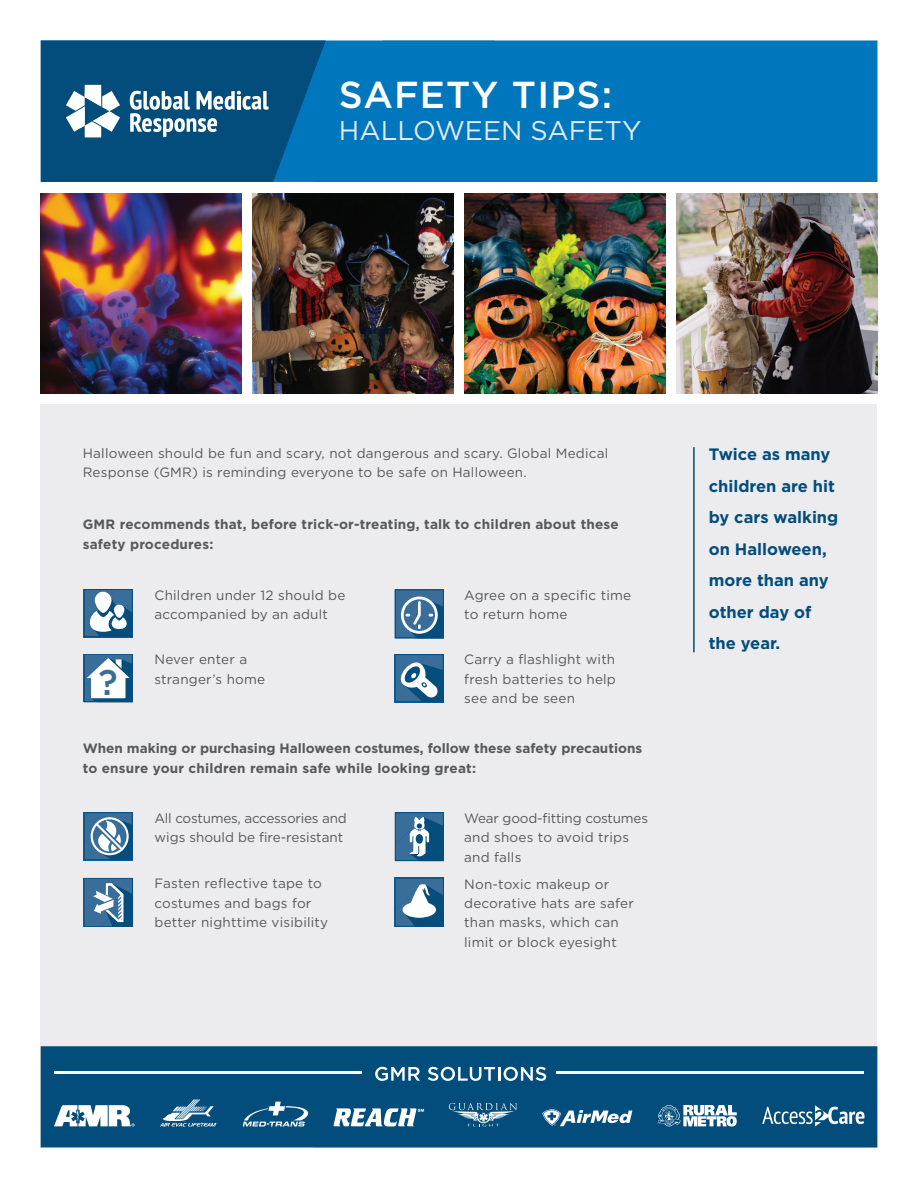
<style>
.page{position:relative;width:918px;height:1188px;background:#fff}
.page>*{position:absolute;margin:0;border:0;box-sizing:border-box;transform-origin:0 0}
.t1{font:500 37.5px "Gotham";letter-spacing:.03em;color:#fff}
.t2{font:500 35.55px "Gotham";color:#396e9a}
.t3{font:500 35.25px "Gotham";color:#396e9a}
.t4{font:27px "Gotham";color:#e1eaf5}
.t5{font:700 16.5px/31.5px "Gotham";color:#034d7c}
.t6{font:13.5px/19.5px "Gotham";letter-spacing:.015em;color:#57585a}
.t7{font:700 13.5px/19.5px "Gotham";letter-spacing:.015em;color:#57585a}
.t8{font:13.5px/19.5px "Gotham";letter-spacing:-.02em;color:#57585a}
.t9{font:13.5px/19.5px "Gotham";letter-spacing:-.005em;color:#57585a}
</style>
<div class="page">
<div style="left:495px;top:40px;width:383px;height:142px;background:#0077bd"></div>
<div style="left:40px;top:404px;width:838px;height:744px;background:#ececee"></div>
<div style="left:41px;top:1046px;width:836px;height:102px;background:#034d7c"></div>
<svg style="left:41px;top:40px;width:454px;height:142px;background:#02629d"></svg>
<svg style="left:66px;top:85px;width:54px;height:52px"></svg>
<svg style="left:130px;top:91px;width:139px;height:46px"></svg>
<svg style="left:375px;top:1067px;width:45px;height:14px"></svg>
<svg style="left:428px;top:1067px;width:118px;height:14px;background:#6290ad"></svg>
<hr style="left:54px;top:1071px;width:308px;height:3px;background:#fff">
<hr style="left:556px;top:1071px;width:308px;height:3px;background:#fff">
<svg style="left:658px;top:1105px;width:79px;height:21px;background:#89abc1"></svg>
<svg style="left:54px;top:1105px;width:81px;height:21px;background:#b4cad8"></svg>
<svg style="left:542px;top:1109px;width:90px;height:17px;background:#6a96b1"></svg>
<svg style="left:160px;top:1099px;width:58px;height:27px;background:#467c9e"></svg>
<svg style="left:243px;top:1102px;width:68px;height:24px;background:#3e779b"></svg>
<svg style="left:762px;top:1105px;width:103px;height:21px;background:#4a7fa1"></svg>
<svg style="left:334px;top:1108px;width:90px;height:18px;background:#93b2c6"></svg>
<svg style="left:449px;top:1103px;width:68px;height:23px;background:#3c7599"></svg>
<hr style="left:693px;top:447px;width:2px;height:205px;background:#044d7c">
<img style="left:40px;top:193px;width:201px;height:200px">
<img style="left:465px;top:193px;width:200px;height:200px">
<img style="left:253px;top:193px;width:200px;height:200px">
<img style="left:677px;top:193px;width:201px;height:200px">
<svg style="left:395px;top:589px;width:49px;height:49px;background:#4d7ea4"></svg>
<svg style="left:395px;top:654px;width:49px;height:48px;background:#5081a4"></svg>
<svg style="left:84px;top:589px;width:49px;height:48px;background:#6e96b4"></svg>
<svg style="left:84px;top:654px;width:49px;height:48px;background:#8eadc4"></svg>
<svg style="left:84px;top:812px;width:49px;height:48px;background:#608cad"></svg>
<svg style="left:84px;top:878px;width:49px;height:49px;background:#5080a5"></svg>
<svg style="left:395px;top:878px;width:49px;height:49px;background:#5988a9"></svg>
<svg style="left:395px;top:812px;width:49px;height:49px;background:#44789e"></svg>
<h1 class="t1" style="left:339px;top:70px;width:275px">SAFETY TIPS:</h1>
<h3 class="t4" style="left:339px;top:114px;width:304px">HALLOWEEN SAFETY</h3>
<p class="t6" style="left:83px;top:443px;width:527px">Halloween should be fun and scary, not dangerous and scary. Global Medical<br>Response (GMR) is reminding everyone to be safe on Halloween.</p>
<p class="t5" style="left:709px;top:439px;width:131px">Twice as many children are hit by cars walking on Halloween, more than any other day of the year.</p>
<h3 class="t3" style="left:410px;top:506px;width:21px">?</h3>
<p class="t7" style="left:83px;top:515px;width:538px">GMR recommends that, before trick-or-treating, talk to children about these safety procedures:</p>
<p class="t6" style="left:155px;top:585px;width:192px">Children under 12 should be accompanied by an adult</p>
<p class="t6" style="left:155px;top:649px;width:112px">Never enter a stranger’s home</p>
<p class="t6" style="left:464px;top:585px;width:168px">Agree on a specific time to return home</p>
<p class="t6" style="left:464px;top:649px;width:153px;text-align:justify">Carry a flashlight with fresh batteries to help see and be seen</p>
<h2 class="t2" style="left:99px;top:646px;width:21px">?</h2>
<h2 class="t2" style="left:99px;top:667px;width:21px">??</h2>
<p class="t7" style="left:83px;top:739px;width:561px">When making or purchasing Halloween costumes, follow these safety precautions to ensure your children remain safe while looking great:</p>
<p class="t8" style="left:155px;top:808px;width:194px">All costumes, accessories and wigs should be fire-resistant</p>
<p class="t6" style="left:155px;top:873px;width:175px">Fasten reflective tape to costumes and bags for better nighttime visibility</p>
<p class="t9" style="left:464px;top:808px;width:185px">Wear good-fitting costumes and shoes to avoid trips and falls</p>
<p class="t6" style="left:464px;top:874px;width:171px">Non-toxic makeup or decorative hats are safer than masks, which can limit or block eyesight</p>
</div>
